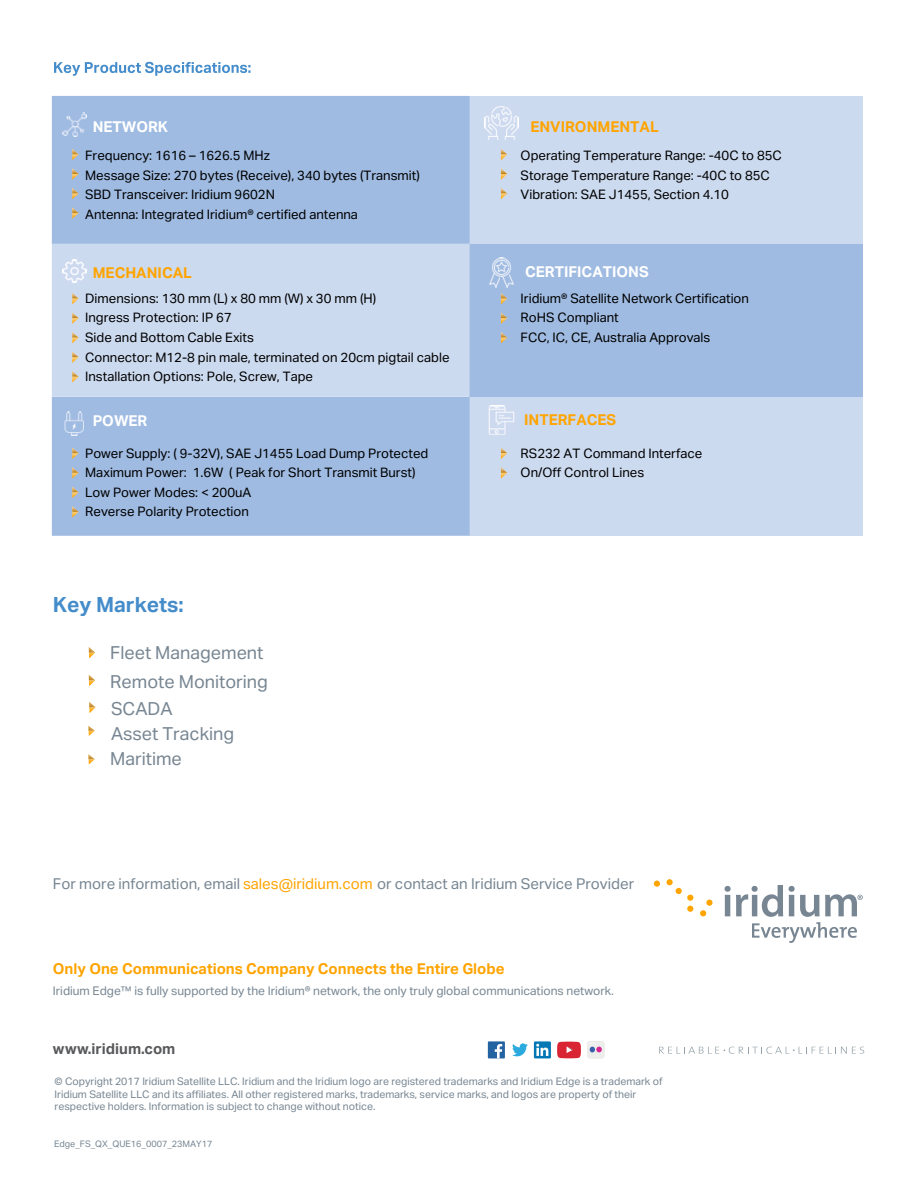
<style>
.page{position:relative;width:918px;height:1188px;background:#fff}
.page>*{position:absolute;margin:0;border:0;box-sizing:border-box;transform-origin:0 0}
.t1{font:700 21px "Aktiv Grotesk";color:#448cca}
.t2{font:18px/25.2px "Aktiv Grotesk";color:#778692}
.t3{font:700 15px "Aktiv Grotesk";color:#ffa400}
.t4{font:15px "Aktiv Grotesk";color:#778692}
.t5{font:700 15px "Aktiv Grotesk";color:#fff}
.t6{font:700 15px "Aktiv Grotesk";color:#58595b}
.t7{font:13.2px/19.5px "Aktiv Grotesk";color:#000}
.t8{font:12px "Aktiv Grotesk";color:#778692}
.t9{font:10.5px/12.6px "Aktiv Grotesk";color:#778692}
.t10{font:9px "Aktiv Grotesk";color:#778692}
.s1{color:#ffa400}
</style>
<div class="page">
<div style="left:470px;top:96px;width:393px;height:148px;background:#ccdaef"></div>
<div style="left:52px;top:96px;width:418px;height:148px;background:#9fbbe2"></div>
<div style="left:470px;top:244px;width:393px;height:153px;background:#9fbbe2"></div>
<div style="left:52px;top:244px;width:418px;height:153px;background:#ccdaef"></div>
<div style="left:470px;top:397px;width:393px;height:139px;background:#ccdaef"></div>
<div style="left:52px;top:397px;width:418px;height:139px;background:#9fbbe2"></div>
<svg style="left:654px;top:881px;width:6px;height:6px"></svg>
<svg style="left:667px;top:879px;width:26px;height:33px"></svg>
<svg style="left:700px;top:910px;width:6px;height:6px"></svg>
<div style="left:706px;top:900px;width:7px;height:6px;background:#ffa400;border-radius:50%"></div>
<svg style="left:725px;top:885px;width:138px;height:58px"></svg>
<svg style="left:659px;top:1047px;width:205px;height:7px"></svg>
<svg style="left:512px;top:1043px;width:16px;height:13px"></svg>
<div style="left:488px;top:1041px;width:17px;height:17px;background:#2363a2"></div>
<svg style="left:495px;top:1044px;width:7px;height:14px"></svg>
<div style="left:534px;top:1041px;width:17px;height:17px;background:#0478b5"></div>
<svg style="left:536px;top:1044px;width:12px;height:12px"></svg>
<svg style="left:557px;top:1042px;width:24px;height:16px"></svg>
<svg style="left:587px;top:1041px;width:17px;height:17px"></svg>
<svg style="left:54px;top:62px;width:197px;height:14px"></svg>
<svg style="left:89px;top:647px;width:6px;height:11px"></svg>
<svg style="left:89px;top:675px;width:6px;height:11px"></svg>
<svg style="left:89px;top:702px;width:7px;height:11px"></svg>
<svg style="left:88px;top:726px;width:7px;height:10px"></svg>
<svg style="left:88px;top:754px;width:7px;height:10px"></svg>
<svg style="left:72px;top:149px;width:7px;height:11px"></svg>
<svg style="left:72px;top:293px;width:7px;height:11px"></svg>
<svg style="left:72px;top:313px;width:7px;height:11px"></svg>
<svg style="left:72px;top:332px;width:7px;height:11px"></svg>
<svg style="left:72px;top:352px;width:7px;height:11px"></svg>
<svg style="left:72px;top:448px;width:7px;height:11px"></svg>
<svg style="left:72px;top:467px;width:7px;height:12px"></svg>
<svg style="left:72px;top:487px;width:7px;height:11px"></svg>
<svg style="left:72px;top:506px;width:7px;height:12px"></svg>
<svg style="left:72px;top:371px;width:7px;height:11px"></svg>
<svg style="left:72px;top:168px;width:7px;height:12px"></svg>
<svg style="left:72px;top:188px;width:7px;height:11px"></svg>
<svg style="left:72px;top:207px;width:7px;height:12px"></svg>
<svg style="left:501px;top:149px;width:6px;height:11px"></svg>
<svg style="left:501px;top:168px;width:6px;height:12px"></svg>
<svg style="left:501px;top:188px;width:6px;height:11px"></svg>
<svg style="left:501px;top:293px;width:6px;height:11px"></svg>
<svg style="left:501px;top:332px;width:6px;height:11px"></svg>
<svg style="left:501px;top:313px;width:6px;height:11px"></svg>
<svg style="left:501px;top:448px;width:6px;height:11px"></svg>
<svg style="left:501px;top:467px;width:6px;height:12px"></svg>
<img style="left:62px;top:113px;width:24px;height:24px">
<img style="left:489px;top:257px;width:25px;height:30px">
<img style="left:62px;top:411px;width:24px;height:24px">
<img style="left:485px;top:106px;width:33px;height:33px">
<img style="left:488px;top:406px;width:27px;height:29px">
<img style="left:63px;top:259px;width:23px;height:24px">
<p class="t5" style="left:93px;top:117px;width:77px">NETWORK</p>
<p class="t3" style="left:530px;top:117px;width:130px">ENVIRONMENTAL</p>
<p class="t7" style="left:85px;top:146px;width:186px">Frequency: 1616 – 1626.5 MHz</p>
<p class="t7" style="left:521px;top:146px;width:263px">Operating Temperature Range: -40C to 85C<br>Storage Temperature Range: -40C to 85C</p>
<p class="t7" style="left:85px;top:185px;width:191px">SBD Transceiver: Iridium 9602N</p>
<p class="t7" style="left:521px;top:185px;width:210px">Vibration: SAE J1455, Section 4.10</p>
<p class="t7" style="left:85px;top:165px;width:336px">Message Size: 270 bytes (Receive), 340 bytes (Transmit)</p>
<p class="t7" style="left:85px;top:204px;width:274px">Antenna: Integrated Iridium® certified antenna</p>
<p class="t3" style="left:93px;top:263px;width:101px">MECHANICAL</p>
<p class="t5" style="left:525px;top:263px;width:125px">CERTIFICATIONS</p>
<p class="t7" style="left:85px;top:288px;width:292px">Dimensions: 130 mm (L) x 80 mm (W) x 30 mm (H)<br>Ingress Protection: IP 67<br>Side and Bottom Cable Exits</p>
<p class="t7" style="left:85px;top:347px;width:366px">Connector: M12-8 pin male, terminated on 20cm pigtail cable<br>Installation Options: Pole, Screw, Tape</p>
<p class="t7" style="left:521px;top:288px;width:230px">Iridium® Satellite Network Certification</p>
<p class="t7" style="left:521px;top:308px;width:100px">RoHS Compliant</p>
<p class="t7" style="left:521px;top:327px;width:191px">FCC, IC, CE, Australia Approvals</p>
<p class="t5" style="left:93px;top:411px;width:56px">POWER</p>
<p class="t3" style="left:524px;top:410px;width:94px">INTERFACES</p>
<p class="t7" style="left:85px;top:443px;width:345px">Power Supply: ( 9-32V), SAE J1455 Load Dump Protected<br>Maximum Power: 1.6W ( Peak for Short Transmit Burst)<br>Low Power Modes: &lt; 200uA</p>
<p class="t7" style="left:521px;top:443px;width:183px">RS232 AT Command Interface<br>On/Off Control Lines</p>
<p class="t7" style="left:85px;top:502px;width:165px">Reverse Polarity Protection</p>
<h1 class="t1" style="left:53px;top:591px;width:132px">Key Markets:</h1>
<h2 class="t2" style="left:110px;top:640px;width:155px">Fleet Management</h2>
<h2 class="t2" style="left:110px;top:696px;width:125px">SCADA<br>Asset Tracking<br>Maritime</h2>
<h2 class="t2" style="left:110px;top:668px;width:159px">Remote Monitoring</h2>
<p class="t4" style="left:53px;top:875px;width:583px">For more information, email <span class="s1">sales@iridium.com</span> or contact an Iridium Service Provider</p>
<p class="t3" style="left:53px;top:959px;width:453px">Only One Communications Company Connects the Entire Globe</p>
<p class="t8" style="left:53px;top:984px;width:562px">Iridium Edge™ is fully supported by the Iridium® network, the only truly global communications network.</p>
<p class="t6" style="left:53px;top:1039px;width:124px">www.iridium.com</p>
<p class="t9" style="left:55px;top:1075px;width:609px">© Copyright 2017 Iridium Satellite LLC. Iridium and the Iridium logo are registered trademarks and Iridium Edge is a trademark of<br>Iridium Satellite LLC and its affiliates. All other registered marks, trademarks, service marks, and logos are property of their respective holders. Information is subject to change without notice.</p>
<p class="t10" style="left:54px;top:1139px;width:160px">Edge_FS_QX_QUE16_0007_23MAY17</p>
</div>
